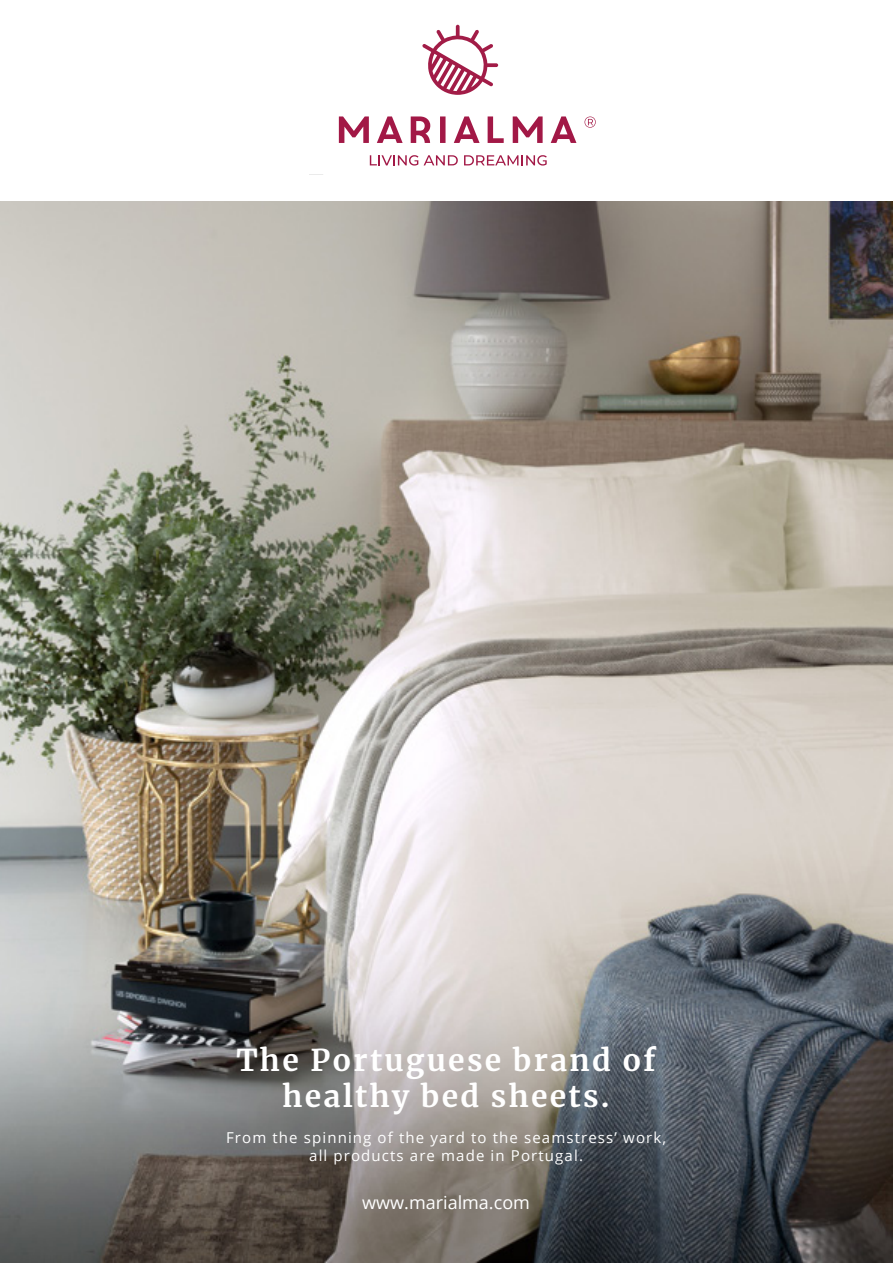
<style>
.page{position:relative;width:893px;height:1263px;background:#fff}
.page>*{position:absolute;margin:0;border:0;box-sizing:border-box;transform-origin:0 0}
.t1{font:700 30px "Merriweather";letter-spacing:.075em;color:#fff}
.t2{font:18px "Open Sans";color:#fff}
.t3{font:15px "Open Sans";letter-spacing:.075em;color:#fff}
</style>
<div class="page">
<img style="left:0;top:201px;width:892px;height:1062px">
<svg style="left:422px;top:25px;width:76px;height:70px"></svg>
<svg style="left:411px;top:116px;width:19px;height:27px"></svg>
<svg style="left:440px;top:116px;width:6px;height:27px"></svg>
<svg style="left:585px;top:117px;width:11px;height:11px"></svg>
<svg style="left:339px;top:116px;width:30px;height:27px"></svg>
<svg style="left:454px;top:116px;width:26px;height:27px"></svg>
<svg style="left:488px;top:116px;width:16px;height:27px"></svg>
<svg style="left:513px;top:116px;width:30px;height:27px"></svg>
<svg style="left:551px;top:116px;width:25px;height:27px"></svg>
<svg style="left:424px;top:155px;width:34px;height:10px"></svg>
<svg style="left:370px;top:155px;width:48px;height:11px"></svg>
<svg style="left:464px;top:155px;width:83px;height:11px"></svg>
<svg style="left:377px;top:116px;width:26px;height:27px"></svg>
<p class="t1" style="left:236px;top:1040px;width:421px">The Portuguese brand of</p>
<p class="t1" style="left:282px;top:1076px;width:329px">healthy bed sheets.</p>
<p class="t3" style="left:226px;top:1128px;width:441px">From the spinning of the yard to the seamstress’ work,</p>
<p class="t3" style="left:309px;top:1146px;width:275px">all products are made in Portugal.</p>
<p class="t2" style="left:362px;top:1190px;width:169px">www.marialma.com</p>
</div>
